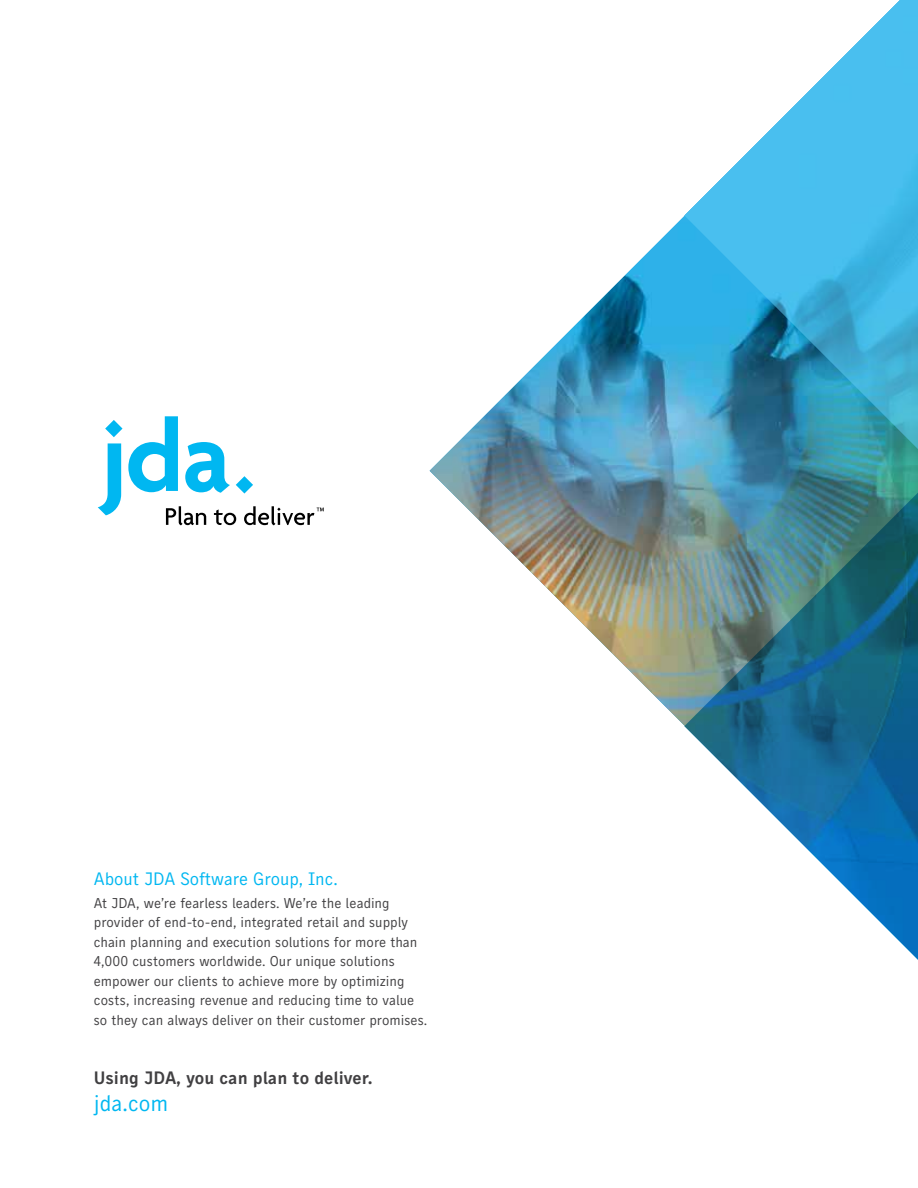
<style>
.page{position:relative;width:918px;height:1188px;background:#fff}
.page>*{position:absolute;margin:0;border:0;box-sizing:border-box;transform-origin:0 0}
.t1{font:22.5px "Skopex Gothic";color:#00b7f1}
.t2{font:18px "Skopex Gothic Bld";color:#414042}
.t3{font:18px "Skopex Gothic";color:#00b7f1}
.t4{font:14.25px/19.5px "Skopex Gothic";color:#414042}
</style>
<div class="page">
<img style="left:430px;top:216px;width:254px;height:509px">
<svg style="left:684px;top:0;width:234px;height:471px"></svg>
<img style="left:684px;top:471px;width:234px;height:489px">
<svg style="left:98px;top:416px;width:226px;height:109px"></svg>
<p class="t3" style="left:94px;top:868px;width:245px">About JDA Software Group, Inc.</p>
<p class="t4" style="left:94px;top:893px;width:335px">At JDA, we’re fearless leaders. We’re the leading provider of end-to-end, integrated retail and supply chain planning and execution solutions for more than 4,000 customers worldwide. Our unique solutions empower our clients to achieve more by optimizing costs, increasing revenue and reducing time to value so they can always deliver on their customer promises.</p>
<p class="t2" style="left:94px;top:1067px;width:280px">Using JDA, you can plan to deliver.</p>
<h1 class="t1" style="left:94px;top:1089px;width:76px">jda.com</h1>
</div>
